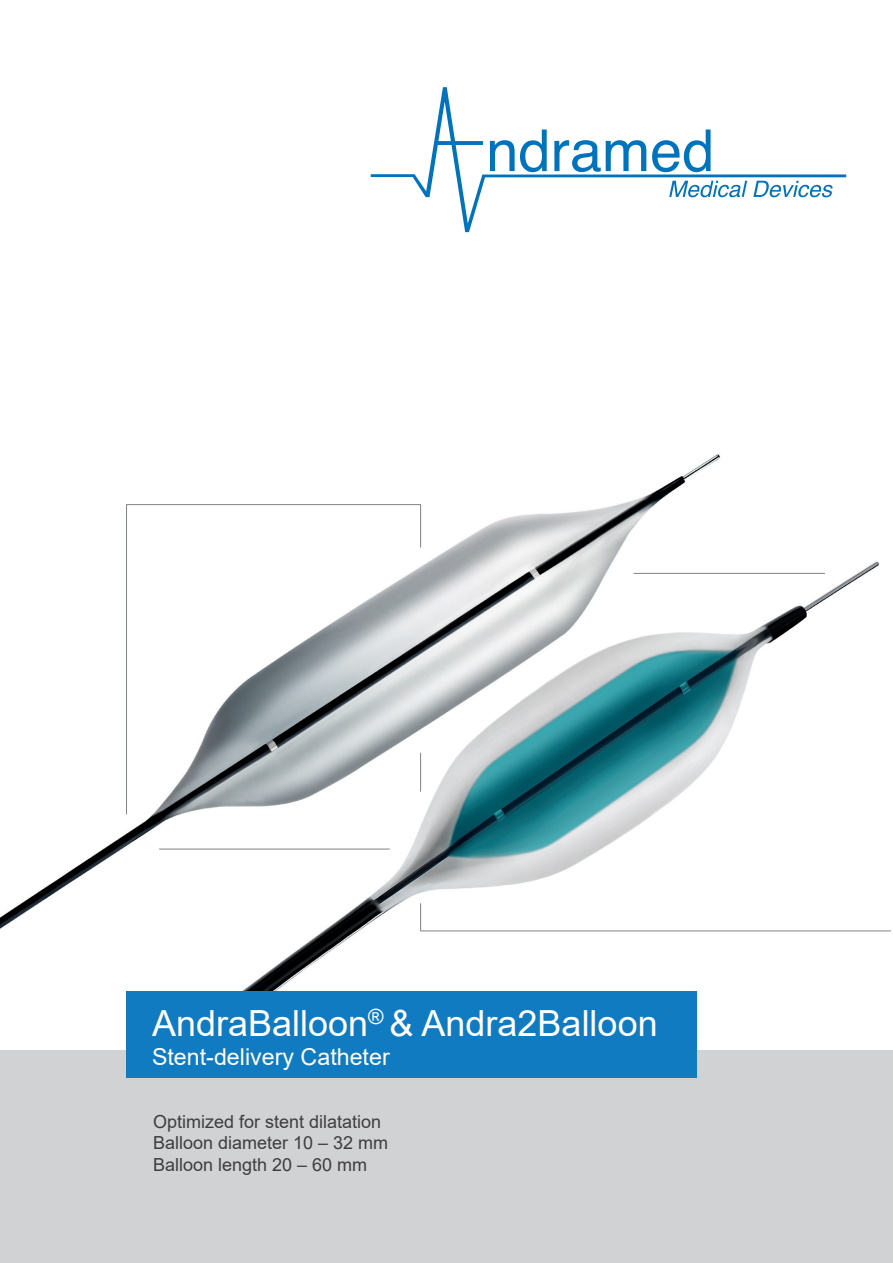
<style>
.page{position:relative;width:893px;height:1263px;background:#fff}
.page>*{position:absolute;margin:0;border:0;box-sizing:border-box;transform-origin:0 0}
.t1{font:36px "Arial";color:#fff}
.t2{font:23.25px "Arial";color:#fff}
.t3{font:18px/21.6px "Arial";color:#3e3e3f}
</style>
<div class="page">
<img style="left:0;top:174px;width:891px;height:817px">
<svg style="left:371px;top:87px;width:475px;height:145px"></svg>
<svg style="left:438px;top:141px;width:45px;height:4px"></svg>
<div style="left:0;top:1050px;width:893px;height:213px;background:#d1d2d4"></div>
<div style="left:126px;top:991px;width:571px;height:87px;background:#107bc1"></div>
<hr style="left:420px;top:505px;width:1px;height:42px;background:#808285">
<hr style="left:421px;top:930px;width:470px;height:1px;background:#808285">
<hr style="left:126px;top:505px;width:1px;height:309px;background:#808285">
<hr style="left:126px;top:504px;width:295px;height:1px;background:#808285">
<hr style="left:159px;top:849px;width:231px;height:1px;background:#808285">
<svg style="left:420px;top:903px;width:1px;height:28px"></svg>
<hr style="left:634px;top:573px;width:191px;height:1px;background:#808285">
<hr style="left:420px;top:753px;width:1px;height:39px;background:#808285">
<h1 class="t1" style="left:152px;top:998px;width:507px">AndraBalloon<sup>®</sup> &amp; Andra2Balloon</h1>
<p class="t2" style="left:152px;top:1041px;width:239px">Stent-delivery Catheter</p>
<p class="t3" style="left:153px;top:1110px;width:237px">Optimized for stent dilatation<br>Balloon diameter 10 – 32 mm<br>Balloon length 20 – 60 mm</p>
</div>
